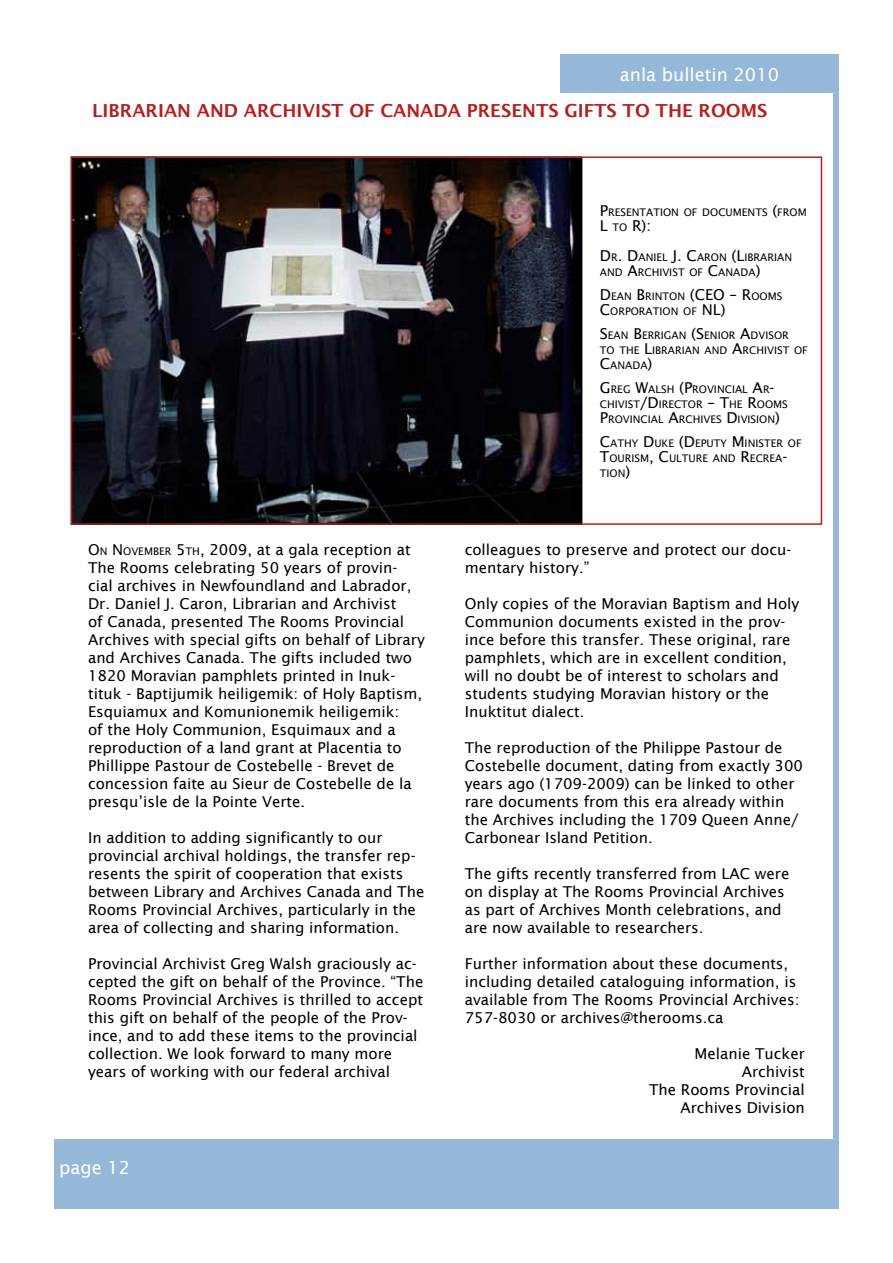
<style>
.page{position:relative;width:893px;height:1263px;background:#fff}
.page>*{position:absolute;margin:0;border:0;box-sizing:border-box;transform-origin:0 0}
.t1{font:600 18px "Lucida Sans";color:#b5201f}
.t2{font:18px "Lucida Sans";color:#fff}
.t3{font:15px/18px "Lucida Sans";color:#000}
.t4{font:15px "Lucida Sans";color:#000}
.t5{font:10.5px/15px "Lucida Sans";color:#000}
.s1{font-style:inherit}
.s2{font-size:10.5px}
.s3{font-size:15px}
</style>
<div class="page">
<div style="left:54px;top:1139px;width:785px;height:70px;background:#95b8d8"></div>
<div style="left:560px;top:54px;width:279px;height:39px;background:#95b8d8"></div>
<div style="left:833px;top:81px;width:6px;height:1087px;background:#95b8d8"></div>
<img style="left:74px;top:159px;width:505px;height:363px">
<div style="left:71px;top:156px;width:751px;height:369px;border:2px solid #b5201f"></div>
<p class="t2" style="left:620px;top:64px;width:161px">anla bulletin 2010</p>
<p class="t1" style="left:92px;top:100px;width:662px">LIBRARIAN AND ARCHIVIST OF CANADA PRESENTS GIFTS TO THE ROOMS</p>
<p class="t3" style="left:88px;top:541px;width:338px"><span class="s1">O</span><span class="s2">N</span> <span class="s1">N</span> <span class="s2">OVEMBER</span> <span class="s1">5</span><span class="s2">TH</span><span class="s1">, 2009</span>, at a gala reception at The Rooms celebrating 50 years of provin&shy;cial archives in Newfoundland and Labrador, Dr. Daniel J. Caron, Librarian and Archivist<br>of Canada, presented The Rooms Provincial Archives with special gifts on behalf of Library and Archives Canada. The gifts included two 1820 Moravian pamphlets printed in Inuk&shy;tituk - Baptijumik heiligemik: of Holy Baptism, Esquiamux and Komunionemik heiligemik:<br>of the Holy Communion, Esquimaux and a reproduction of a land grant at Placentia to Phillippe Pastour de Costebelle - Brevet de concession faite au Sieur de Costebelle de la presqu’isle de la Pointe Verte.</p>
<p class="t3" style="left:88px;top:829px;width:338px">In addition to adding significantly to our provincial archival holdings, the transfer rep&shy;resents the spirit of cooperation that exists between Library and Archives Canada and The Rooms Provincial Archives, particularly in the area of collecting and sharing information.</p>
<p class="t3" style="left:88px;top:955px;width:337px">Provincial Archivist Greg Walsh graciously ac&shy;cepted the gift on behalf of the Province. “The Rooms Provincial Archives is thrilled to accept this gift on behalf of the people of the Prov&shy;ince, and to add these items to the provincial collection. We look forward to many more years of working with our federal archival</p>
<p class="t2" style="left:59px;top:1157px;width:72px">page 12</p>
<p class="t5" style="left:600px;top:205px;width:208px"><span class="s3">P</span>RESENTATION OF DOCUMENTS <span class="s3">(</span>FROM</p>
<p class="t4" style="left:600px;top:217px;width:53px">L <span class="s2">TO</span> R):</p>
<p class="t5" style="left:600px;top:250px;width:194px"><span class="s3">D</span> R<span class="s3">. D</span>ANIEL <span class="s3">J. C</span>ARON <span class="s3">(L</span>IBRARIAN<br>AND <span class="s3">A</span>RCHIVIST OF <span class="s3">C</span>ANADA<span class="s3">)</span></p>
<p class="t5" style="left:600px;top:289px;width:106px"><span class="s3">D</span> EAN <span class="s3">B</span> RINTON <span class="s3">(CEO</span></p>
<p class="t5" style="left:730px;top:289px;width:54px"><span class="s3">– R</span>OOMS</p>
<p class="t5" style="left:600px;top:304px;width:127px"><span class="s3">C</span>ORPORATION OF <span class="s3">NL)</span></p>
<p class="t5" style="left:600px;top:328px;width:210px"><span class="s3">S</span>EAN <span class="s3">B</span> ERRIGAN <span class="s3">(S</span>ENIOR <span class="s3">A</span>DVISOR<br>TO THE <span class="s3">L</span>IBRARIAN AND <span class="s3">A</span>RCHIVIST OF<br><span class="s3">C</span>ANADA<span class="s3">)</span></p>
<p class="t5" style="left:600px;top:382px;width:190px"><span class="s3">G</span>REG <span class="s3">W</span>ALSH <span class="s3">(P</span>ROVINCIAL <span class="s3">A</span>R<span class="s3">-<br></span>CHIVIST<span class="s3">/D</span> IRECTOR <span class="s3">– T</span>HE <span class="s3">R</span>OOMS<br><span class="s3">P</span>ROVINCIAL <span class="s3">A</span>RCHIVES <span class="s3">D</span> IVISION<span class="s3">)</span></p>
<p class="t5" style="left:600px;top:436px;width:203px"><span class="s3">C</span>ATHY <span class="s3">D</span> UKE <span class="s3">(D</span> EPUTY <span class="s3">M</span> INISTER OF<br><span class="s3">T</span>OURISM<span class="s3">, C</span>ULTURE AND <span class="s3">R</span>ECREA<span class="s3">-<br></span>TION<span class="s3">)</span></p>
<p class="t3" style="left:465px;top:541px;width:328px">colleagues to preserve and protect our docu&shy;mentary history.”</p>
<p class="t3" style="left:465px;top:595px;width:336px">Only copies of the Moravian Baptism and Holy Communion documents existed in the prov&shy;ince before this transfer. These original, rare pamphlets, which are in excellent condition, will no doubt be of interest to scholars and students studying Moravian history or the Inuktitut dialect.</p>
<p class="t3" style="left:465px;top:739px;width:340px">The reproduction of the Philippe Pastour de Costebelle document, dating from exactly 300 years ago (1709-2009) can be linked to other rare documents from this era already within the Archives including the 1709 Queen Anne/ Carbonear Island Petition.</p>
<p class="t3" style="left:465px;top:865px;width:326px">The gifts recently transferred from LAC were on display at The Rooms Provincial Archives as part of Archives Month celebrations, and are now available to researchers.</p>
<p class="t3" style="left:465px;top:955px;width:336px">Further information about these documents, including detailed cataloguing information, is available from The Rooms Provincial Archives:<br>757-8030 or archives@therooms.ca</p>
<p class="t3" style="left:649px;top:1045px;width:157px;text-align:right">Melanie Tucker<br>Archivist<br>The Rooms Provincial<br>Archives Division</p>
</div>
